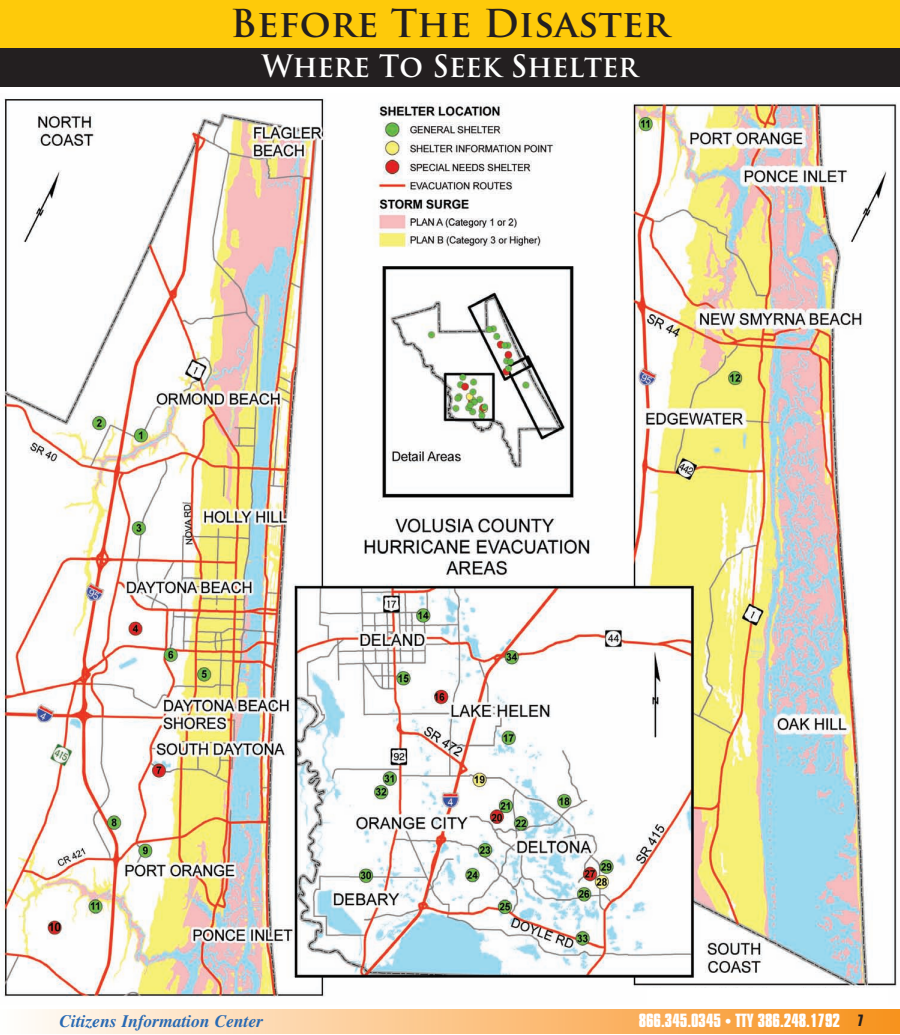
<style>
.page{position:relative;width:900px;height:1035px;background:#fff}
.page>*{position:absolute;margin:0;border:0;box-sizing:border-box;transform-origin:0 0}
.t1{font:37.5px "Trajan Pro Bold OV WRZEAB";color:#231f20}
.t2{font:30px "Trajan Pro Bold OV WRZEAB";color:#fff;scale:.95 1}
.t3{font:17.5px "Compacta MT Bold OV URZEAB";color:#fff}
.t4{font:17.5px "Times Bold Italic OV VRZEAB";color:#2869b3}
.s1{font-size:15px;color:#231f20}
</style>
<div class="page">
<img style="left:1px;top:98px;width:896px;height:899px">
<img style="left:31px;top:1010px;width:869px;height:24px">
<div style="left:0;top:47px;width:900px;height:39px;background:#231f20"></div>
<div style="left:0;top:0;width:900px;height:47px;background:#feca0a"></div>
<div style="left:648px;top:988px;width:240px;height:16px;background:#fff"></div>
<h1 class="t1" style="left:231px;top:2px;width:440px">Before The Disaster</h1>
<h2 class="t2" style="left:262px;top:49px;width:398px">Where To Seek Shelter</h2>
<p class="t4" style="left:60px;top:1011px;width:205px">Citizens Information Center</p>
<p class="t3" style="left:639px;top:1010px;width:227px">866.345.0345 • TTY 386.248.1792 <span class="s1">7</span></p>
</div>
